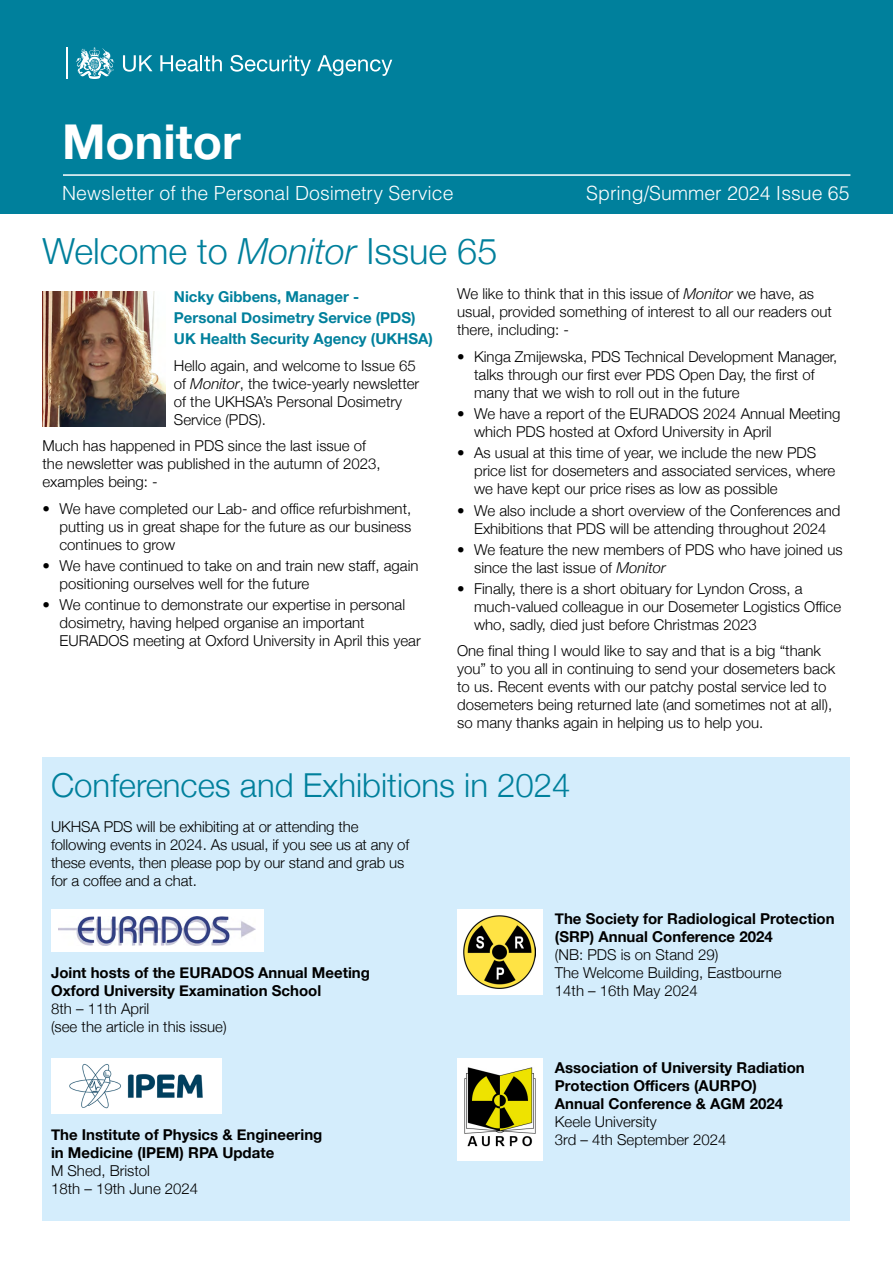
<style>
.page{position:relative;width:893px;height:1263px;background:#fff}
.page>*{position:absolute;margin:0;border:0;box-sizing:border-box;transform-origin:0 0}
.t1{font:700 48px "Helvetica Neue";color:#fff}
.Article_Heading{font:300 36px "Helvetica Neue";color:#00809c}
.Article_Heading-2{font:300 33px "Helvetica Neue";color:#00809c}
.t2{font:300 19.5px "Helvetica LT Std";color:#fff}
.Body_text{font:300 15px/18px "Helvetica Neue";color:#000}
.Body_text-2{font:700 15px/18px "Helvetica Neue";color:#000}
.Body_text-3{font:700 15px/21px "Helvetica Neue";color:#00809c}
.s1{font-style:italic}
.s2{font-weight:300}
.s3{font-weight:700}
</style>
<div class="page">
<div style="left:0;top:0;width:893px;height:214px;background:#00809c"></div>
<hr style="left:63px;top:174px;width:787px;height:2px;background:#fff">
<div style="left:43px;top:757px;width:807px;height:463px;background:#d4edfc"></div>
<div style="left:51px;top:909px;width:213px;height:43px;background:#fff"></div>
<img style="left:59px;top:916px;width:197px;height:29px">
<div style="left:457px;top:909px;width:85px;height:85px;background:#fff"></div>
<img style="left:463px;top:916px;width:73px;height:72px">
<div style="left:51px;top:1058px;width:170px;height:55px;background:#fff"></div>
<img style="left:69px;top:1064px;width:134px;height:45px">
<div style="left:457px;top:1058px;width:85px;height:102px;background:#fff"></div>
<img style="left:464px;top:1067px;width:72px;height:80px">
<img style="left:42px;top:292px;width:123px;height:135px">
<hr style="left:66px;top:47px;width:2px;height:32px;background:#fff">
<svg style="left:76px;top:47px;width:39px;height:32px"></svg>
<svg style="left:123px;top:55px;width:29px;height:17px"></svg>
<svg style="left:160px;top:55px;width:62px;height:17px"></svg>
<svg style="left:230px;top:55px;width:81px;height:21px"></svg>
<svg style="left:317px;top:55px;width:75px;height:21px"></svg>
<h1 class="t1" style="left:62px;top:104px;width:180px">Monitor</h1>
<p class="t2" style="left:62px;top:181px;width:393px">Newsletter of the Personal Dosimetry Service</p>
<p class="t2" style="left:586px;top:181px;width:265px">Spring/Summer 2024 Issue 65</p>
<h1 class="Article_Heading" style="left:43px;top:223px;width:456px">Welcome to <span class="s1">Monitor</span> Issue 65</h1>
<p class="Body_text-3" style="left:174px;top:287px;width:260px">Nicky Gibbens, Manager -<br>Personal Dosimetry Service (PDS)<br>UK Health Security Agency (UKHSA)</p>
<p class="Body_text" style="left:174px;top:355px;width:247px">Hello again, and welcome to Issue 65 of <span class="s1">Monitor</span>, the twice‑yearly newsletter of the UKHSA’s Personal Dosimetry<br>Service (PDS).</p>
<p class="Body_text" style="left:43px;top:436px;width:340px">Much has happened in PDS since the last issue of the newsletter was published in the autumn of 2023, examples being: ‑</p>
<p class="Body_text" style="left:60px;top:499px;width:353px;text-align:justify;text-indent:-17px">• We have completed our Lab‑ and office refurbishment, putting us in great shape for the future as our business continues to grow</p>
<p class="Body_text" style="left:60px;top:556px;width:361px;text-indent:-17px">• We have continued to take on and train new staff, again positioning ourselves well for the future</p>
<p class="Body_text" style="left:60px;top:595px;width:363px;text-indent:-17px">• We continue to demonstrate our expertise in personal dosimetry, having helped organise an important<br>EURADOS meeting at Oxford University in April this year</p>
<p class="Body_text" style="left:457px;top:284px;width:376px">We like to think that in this issue of <span class="s1">Monitor</span> we have, as usual, provided something of interest to all our readers out there, including: ‑</p>
<p class="Body_text" style="left:474px;top:346px;width:365px;text-indent:-17px">• Kinga Zmijewska, PDS Technical Development Manager, talks through our first ever PDS Open Day, the first of many that we wish to roll out in the future</p>
<p class="Body_text" style="left:474px;top:404px;width:368px;text-indent:-17px">• We have a report of the EURADOS 2024 Annual Meeting which PDS hosted at Oxford University in April</p>
<p class="Body_text" style="left:474px;top:443px;width:363px;text-indent:-17px">• As usual at this time of year, we include the new PDS price list for dosemeters and associated services, where we have kept our price rises as low as possible</p>
<p class="Body_text" style="left:457px;top:500px;width:385px;text-align:center">• We also include a short overview of the Conferences and<br>Exhibitions that PDS will be attending throughout 2024</p>
<p class="Body_text" style="left:474px;top:539px;width:370px;text-indent:-17px">• We feature the new members of PDS who have joined us since the last issue of <span class="s1">Monitor</span></p>
<p class="Body_text" style="left:474px;top:578px;width:369px;text-indent:-17px">• Finally, there is a short obituary for Lyndon Cross, a much‑valued colleague in our Dosemeter Logistics Office who, sadly, died just before Christmas 2023</p>
<p class="Body_text" style="left:457px;top:641px;width:380px">One final thing I would like to say and that is a big “thank you” to you all in continuing to send your dosemeters back to us. Recent events with our patchy postal service led to dosemeters being returned late (and sometimes not at all), so many thanks again in helping us to help you.</p>
<h1 class="Article_Heading-2" style="left:51px;top:759px;width:521px">Conferences and Exhibitions in 2024</h1>
<p class="Body_text" style="left:51px;top:817px;width:360px">UKHSA PDS will be exhibiting at or attending the following events in 2024. As usual, if you see us at any of these events, then please pop by our stand and grab us for a coffee and a chat.</p>
<p class="Body_text-2" style="left:51px;top:964px;width:320px">Joint hosts of the EURADOS Annual Meeting<br>Oxford University Examination School<br><span class="s2">8th – 11th April<br>(see the article in this issue)</span></p>
<p class="Body_text-2" style="left:51px;top:1126px;width:273px">The Institute of Physics &amp; Engineering in Medicine (IPEM) RPA Update<br><span class="s2">M Shed, Bristol<br>18th – 19th June 2024</span></p>
<p class="Body_text" style="left:555px;top:909px;width:281px"><span class="s3">The Society for Radiological Protection (SRP) Annual Conference 2024<br></span>(NB: PDS is on Stand 29)<br>The Welcome Building, Eastbourne<br>14th – 16th May 2024</p>
<p class="Body_text-2" style="left:555px;top:1059px;width:251px">Association of University Radiation<br>Protection Officers (AURPO)<br>Annual Conference &amp; AGM 2024<br><span class="s2">Keele University<br>3rd – 4th September 2024</span></p>
</div>
